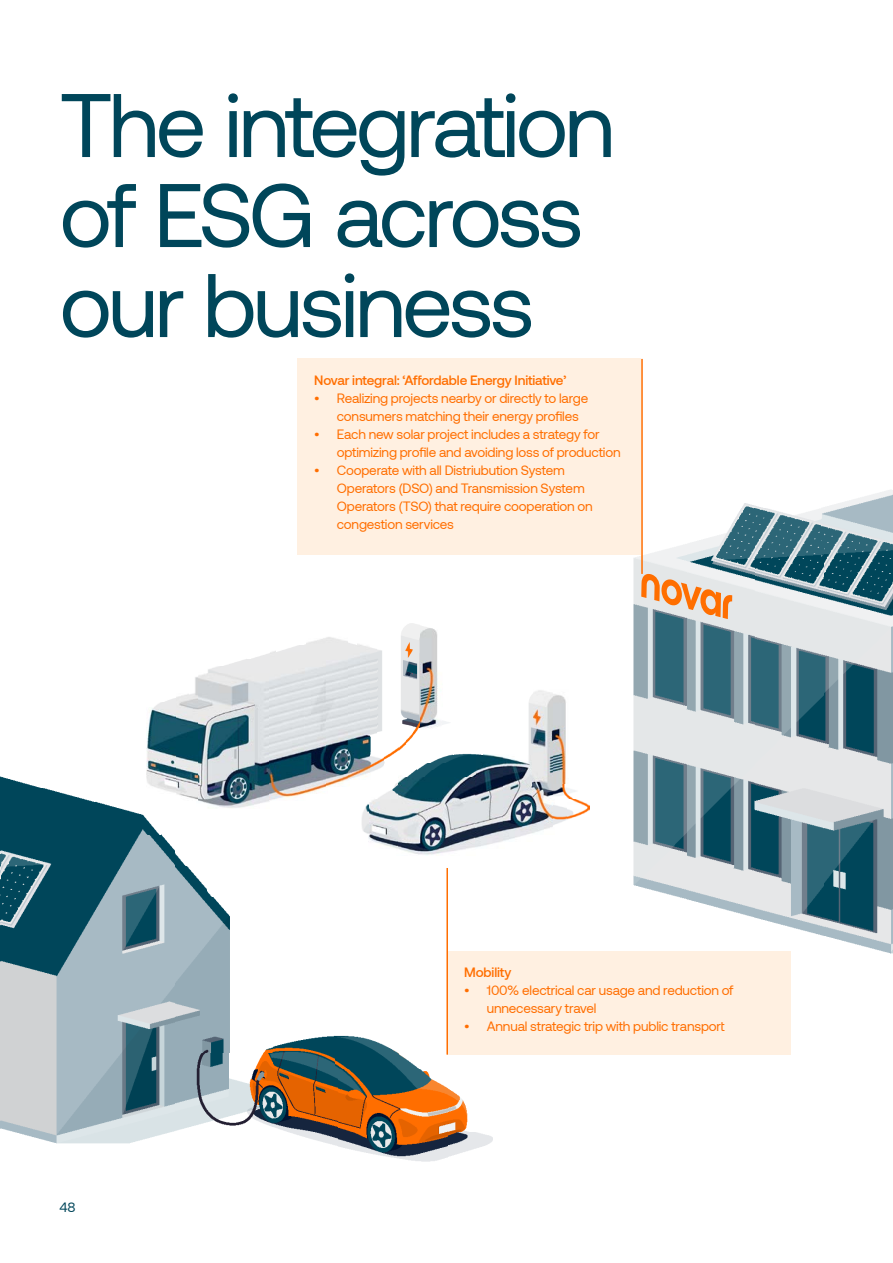
<style>
.page{position:relative;width:893px;height:1263px;background:#fff}
.page>*{position:absolute;margin:0;border:0;box-sizing:border-box;transform-origin:0 0}
.TITEL_L{font:90px/90px "Aeonik";letter-spacing:-.045em;color:#00465a}
.BROODTEKST{font:13.5px/18px "Aeonik";letter-spacing:-.015em;color:#ff6e00}
.BROODTEKST-2{font:500 13.5px "Aeonik";letter-spacing:-.01em;color:#ff6e00}
.t1{font:13.5px "Aeonik";color:#00465a}
</style>
<div class="page">
<img style="left:823px;top:542px;width:70px;height:412px">
<img style="left:755px;top:507px;width:68px;height:429px">
<img style="left:686px;top:525px;width:69px;height:393px">
<img style="left:633px;top:544px;width:53px;height:355px">
<img style="left:822px;top:490px;width:71px;height:52px">
<img style="left:731px;top:507px;width:24px;height:18px">
<img style="left:742px;top:503px;width:17px;height:4px">
<svg style="left:641px;top:572px;width:91px;height:49px;background:#e1bc9d"></svg>
<img style="left:396px;top:776px;width:79px;height:79px">
<img style="left:368px;top:798px;width:29px;height:50px">
<img style="left:475px;top:754px;width:28px;height:94px">
<img style="left:503px;top:755px;width:29px;height:86px">
<img style="left:362px;top:798px;width:7px;height:36px">
<img style="left:532px;top:690px;width:21px;height:143px">
<img style="left:553px;top:805px;width:15px;height:20px">
<img style="left:568px;top:798px;width:22px;height:21px">
<img style="left:379px;top:791px;width:18px;height:7px">
<img style="left:553px;top:784px;width:23px;height:14px">
<img style="left:390px;top:776px;width:7px;height:15px">
<img style="left:553px;top:694px;width:13px;height:90px">
<img style="left:408px;top:769px;width:68px;height:7px">
<img style="left:418px;top:762px;width:58px;height:7px">
<img style="left:432px;top:754px;width:44px;height:8px">
<img style="left:453px;top:753px;width:30px;height:2px">
<img style="left:529px;top:690px;width:4px;height:65px">
<img style="left:198px;top:673px;width:71px;height:135px">
<img style="left:176px;top:694px;width:22px;height:106px">
<img style="left:269px;top:651px;width:36px;height:150px">
<img style="left:147px;top:708px;width:29px;height:85px">
<img style="left:305px;top:637px;width:22px;height:157px">
<img style="left:327px;top:637px;width:22px;height:150px">
<img style="left:348px;top:644px;width:22px;height:135px">
<img style="left:370px;top:751px;width:15px;height:21px">
<img style="left:385px;top:752px;width:7px;height:8px">
<img style="left:392px;top:747px;width:7px;height:8px">
<img style="left:370px;top:647px;width:7px;height:104px">
<img style="left:399px;top:741px;width:8px;height:10px">
<img style="left:406px;top:623px;width:7px;height:121px">
<img style="left:413px;top:623px;width:8px;height:113px">
<img style="left:401px;top:623px;width:6px;height:107px">
<img style="left:421px;top:630px;width:21px;height:98px">
<img style="left:442px;top:721px;width:8px;height:4px">
<img style="left:167px;top:698px;width:9px;height:3px">
<img style="left:193px;top:677px;width:5px;height:17px">
<img style="left:255px;top:651px;width:15px;height:7px">
<img style="left:421px;top:626px;width:14px;height:4px">
<img style="left:337px;top:1069px;width:111px;height:93px">
<img style="left:448px;top:1131px;width:45px;height:26px">
<img style="left:1px;top:834px;width:175px;height:310px">
<img style="left:273px;top:1036px;width:64px;height:110px">
<img style="left:0;top:834px;width:1px;height:295px">
<img style="left:176px;top:1053px;width:97px;height:78px">
<img style="left:448px;top:1100px;width:20px;height:31px">
<img style="left:448px;top:1088px;width:14px;height:12px">
<img style="left:336px;top:1036px;width:64px;height:33px">
<img style="left:400px;top:1055px;width:19px;height:14px">
<img style="left:176px;top:897px;width:54px;height:156px">
<img style="left:263px;top:1047px;width:10px;height:6px">
<img style="left:176px;top:865px;width:32px;height:32px">
<img style="left:208px;top:892px;width:4px;height:5px">
<img style="left:176px;top:854px;width:9px;height:11px">
<img style="left:0;top:787px;width:96px;height:47px">
<img style="left:96px;top:801px;width:63px;height:33px">
<img style="left:0;top:776px;width:37px;height:11px">
<div style="left:447px;top:951px;width:344px;height:103px;background:#fff0e1"></div>
<div style="left:297px;top:359px;width:344px;height:196px;background:#fff0e1"></div>
<hr style="left:446px;top:868px;width:2px;height:186px;background:#ff6e00">
<hr style="left:641px;top:359px;width:2px;height:215px;background:#ff6e00">
<p class="TITEL_L" style="left:60px;top:81px;width:557px">The integration of ESG across our business</p>
<p class="BROODTEKST-2" style="left:314px;top:373px;width:254px">Novar integral: ‘Affordable Energy Initiative’</p>
<p class="BROODTEKST" style="left:337px;top:390px;width:253px;text-indent:-22px">• Realizing projects nearby or directly to large consumers matching their energy profiles</p>
<p class="BROODTEKST" style="left:337px;top:426px;width:285px;text-indent:-22px">• Each new solar project includes a strategy for optimizing profile and avoiding loss of production</p>
<p class="BROODTEKST" style="left:337px;top:462px;width:257px;text-indent:-22px">• Cooperate with all Distriubution System Operators (DSO) and Transmission System Operators (TSO) that require cooperation on congestion services</p>
<p class="t1" style="left:60px;top:1200px;width:18px">48</p>
<p class="BROODTEKST-2" style="left:464px;top:965px;width:49px">Mobility</p>
<p class="BROODTEKST" style="left:487px;top:981px;width:248px;text-indent:-22px">• 100% electrical car usage and reduction of unnecessary travel</p>
<p class="BROODTEKST" style="left:464px;top:1017px;width:262px">• Annual strategic trip with public transport</p>
</div>
